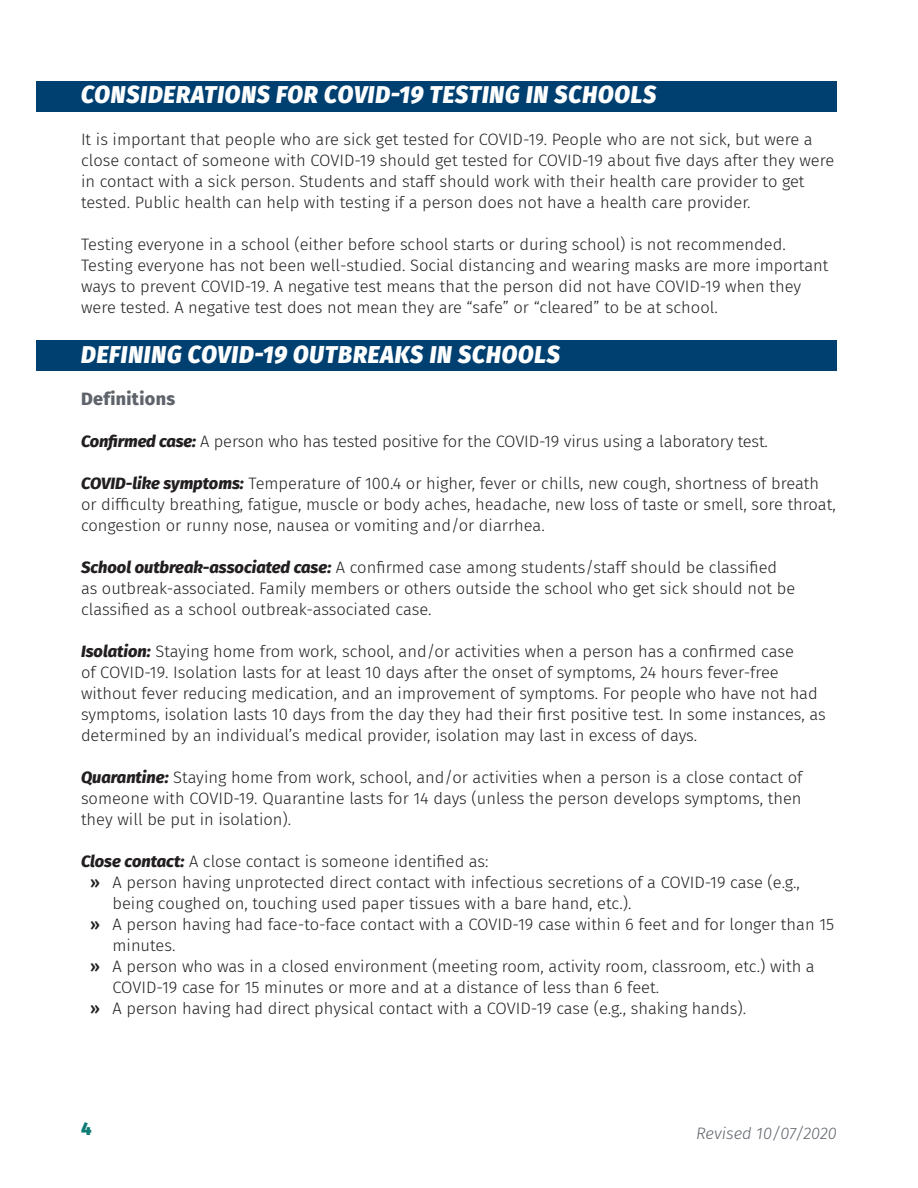
<style>
.page{position:relative;width:918px;height:1188px;background:#fff}
.page>*{position:absolute;margin:0;border:0;box-sizing:border-box;transform-origin:0 0}
.t1{font:italic 900 24px "Fira Sans";letter-spacing:.04em;color:#fff;scale:.95 1}
.t2{font:800 18px "Fira Sans";letter-spacing:.02em;color:#5f636b}
.t3{font:900 18px "Fira Sans";color:#0e7c74}
.Definition{font:300 16.5px/21px "Fira Sans";color:#231f20}
.t4{font:italic 300 16.5px "Fira Sans";color:#5f636b}
.s1{font-weight:800;font-style:italic}
.s2{font-weight:500}
</style>
<div class="page">
<div style="left:36px;top:81px;width:801px;height:30px;background:#004071"></div>
<div style="left:36px;top:340px;width:801px;height:31px;background:#004071"></div>
<h1 class="t1" style="left:81px;top:74px;width:607px">CONSIDERATIONS FOR COVID-19 TESTING IN SCHOOLS</h1>
<p class="Definition" style="left:81px;top:129px;width:755px">It is important that people who are sick get tested for COVID-19. People who are not sick, but were a close contact of someone with COVID-19 should get tested for COVID-19 about five days after they were in contact with a sick person. Students and staff should work with their health care provider to get tested. Public health can help with testing if a person does not have a health care provider.</p>
<p class="Definition" style="left:81px;top:234px;width:749px">Testing everyone in a school (either before school starts or during school) is not recommended.<br>Testing everyone has not been well-studied. Social distancing and wearing masks are more important ways to prevent COVID-19. A negative test means that the person did not have COVID-19 when they were tested. A negative test does not mean they are “safe” or “cleared” to be at school.</p>
<h1 class="t1" style="left:81px;top:333px;width:506px">DEFINING COVID-19 OUTBREAKS IN SCHOOLS</h1>
<h2 class="t2" style="left:81px;top:383px;width:96px">Definitions</h2>
<p class="Definition" style="left:81px;top:431px;width:689px"><span class="s1">Confirmed case:</span> A person who has tested positive for the COVID-19 virus using a laboratory test.</p>
<p class="Definition" style="left:81px;top:473px;width:756px"><span class="s1">COVID-like symptoms:</span> Temperature of 100.4 or higher, fever or chills, new cough, shortness of breath or difficulty breathing, fatigue, muscle or body aches, headache, new loss of taste or smell, sore throat, congestion or runny nose, nausea or vomiting and/or diarrhea.</p>
<p class="Definition" style="left:81px;top:557px;width:716px"><span class="s1">School outbreak-associated case:</span> A confirmed case among students/staff should be classified as outbreak-associated. Family members or others outside the school who get sick should not be classified as a school outbreak-associated case.</p>
<p class="Definition" style="left:81px;top:641px;width:746px"><span class="s1">Isolation:</span> Staying home from work, school, and/or activities when a person has a confirmed case<br>of COVID-19. Isolation lasts for at least 10 days after the onset of symptoms, 24 hours fever-free without fever reducing medication, and an improvement of symptoms. For people who have not had symptoms, isolation lasts 10 days from the day they had their first positive test. In some instances, as determined by an individual’s medical provider, isolation may last in excess of days.</p>
<p class="Definition" style="left:81px;top:767px;width:723px;text-align:justify"><span class="s1">Quarantine:</span> Staying home from work, school, and/or activities when a person is a close contact of someone with COVID-19. Quarantine lasts for 14 days (unless the person develops symptoms, then they will be put in isolation).</p>
<p class="Definition" style="left:81px;top:851px;width:409px"><span class="s1">Close contact:</span> A close contact is someone identified as:</p>
<p class="Definition" style="left:112px;top:872px;width:689px;text-indent:-22px"><span class="s2">»</span> A person having unprotected direct contact with infectious secretions of a COVID-19 case (e.g., being coughed on, touching used paper tissues with a bare hand, etc.).</p>
<p class="Definition" style="left:112px;top:914px;width:723px;text-indent:-22px"><span class="s2">»</span> A person having had face-to-face contact with a COVID-19 case within 6 feet and for longer than 15 minutes.</p>
<p class="Definition" style="left:112px;top:956px;width:704px;text-indent:-22px"><span class="s2">»</span> A person who was in a closed environment (meeting room, activity room, classroom, etc.) with a<br>COVID-19 case for 15 minutes or more and at a distance of less than 6 feet.</p>
<p class="Definition" style="left:90px;top:998px;width:658px"><span class="s2">»</span> A person having had direct physical contact with a COVID-19 case (e.g., shaking hands).</p>
<p class="t3" style="left:81px;top:1112px;width:12px">4</p>
<p class="t4" style="left:696px;top:1122px;width:142px">Revised 10/07/2020</p>
</div>
